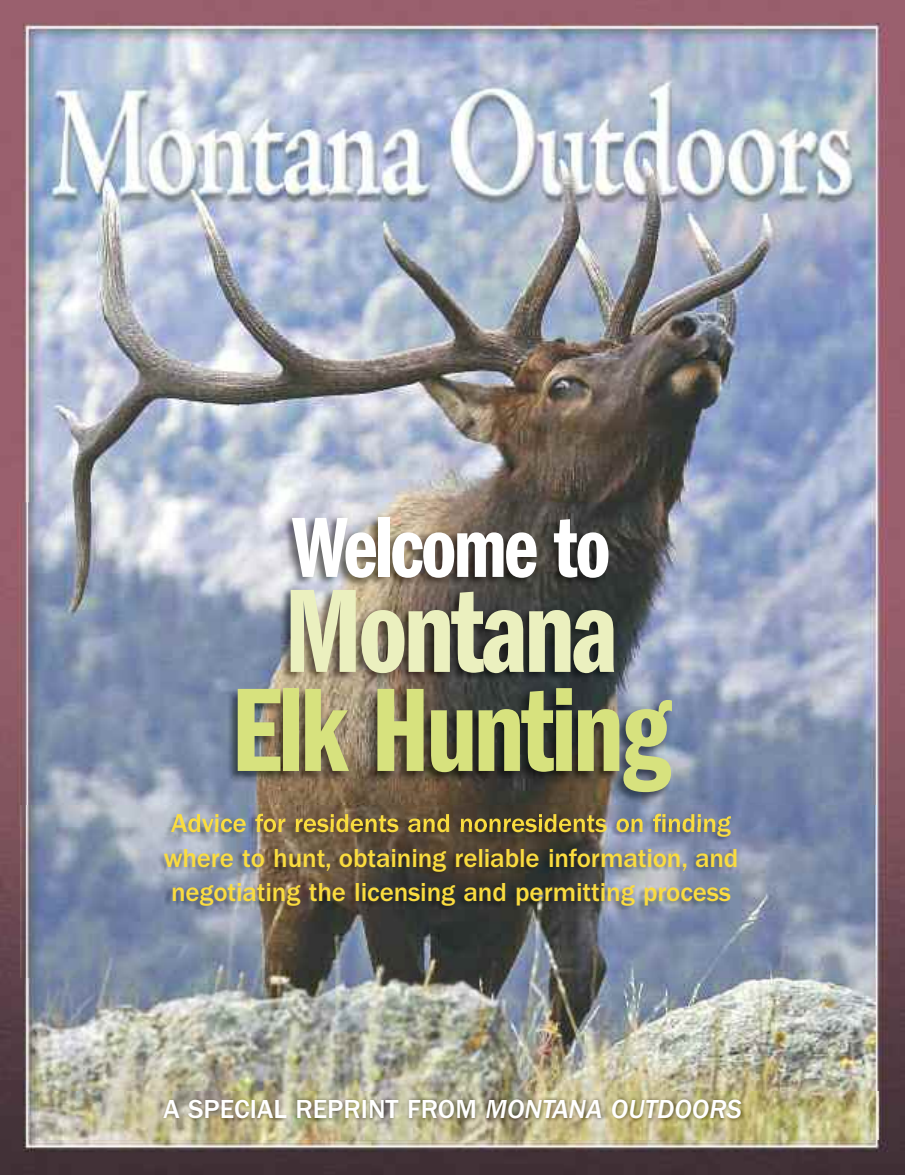
<style>
.page{position:relative;width:905px;height:1175px;background:#fff}
.page>*{position:absolute;margin:0;border:0;box-sizing:border-box;transform-origin:0 0}
.t1{font:123px "Franklin Gothic Demi Cmpr";letter-spacing:-.025em;color:#d7e27e}
.t2{font:123px "Franklin Gothic Demi Cmpr";letter-spacing:-.025em;color:#ebf0bf}
.t3{font:88.5px "Franklin Gothic Demi Cmpr";letter-spacing:-.025em;color:#fff}
.t4{font:500 27px/34.5px "Franklin Gothic";letter-spacing:-.005em;color:#fadc3f}
.t5{font:500 27px "Franklin Gothic";color:#fff}
.s1{font-style:italic}
</style>
<div class="page">
<img style="left:0;top:0;width:904px;height:1174px">
<img style="left:21px;top:826px;width:855px;height:152px">
<img style="left:28px;top:1091px;width:852px;height:48px">
<img style="left:17px;top:502px;width:861px;height:324px">
<img style="left:171px;top:813px;width:215px;height:13px">
<h2 class="t3" style="left:292px;top:518px;width:320px">Welcome to</h2>
<h1 class="t2" style="left:284px;top:590px;width:335px">Montana</h1>
<h1 class="t1" style="left:231px;top:689px;width:441px">Elk Hunting</h1>
<p class="t4" style="left:164px;top:808px;width:576px">Advice for residents and nonresidents on finding where to hunt, obtaining reliable information, and negotiating the licensing and permitting process</p>
<p class="t5" style="left:163px;top:1099px;width:579px">A SPECIAL REPRINT FROM <span class="s1">MONTANA OUTDOORS</span></p>
</div>
